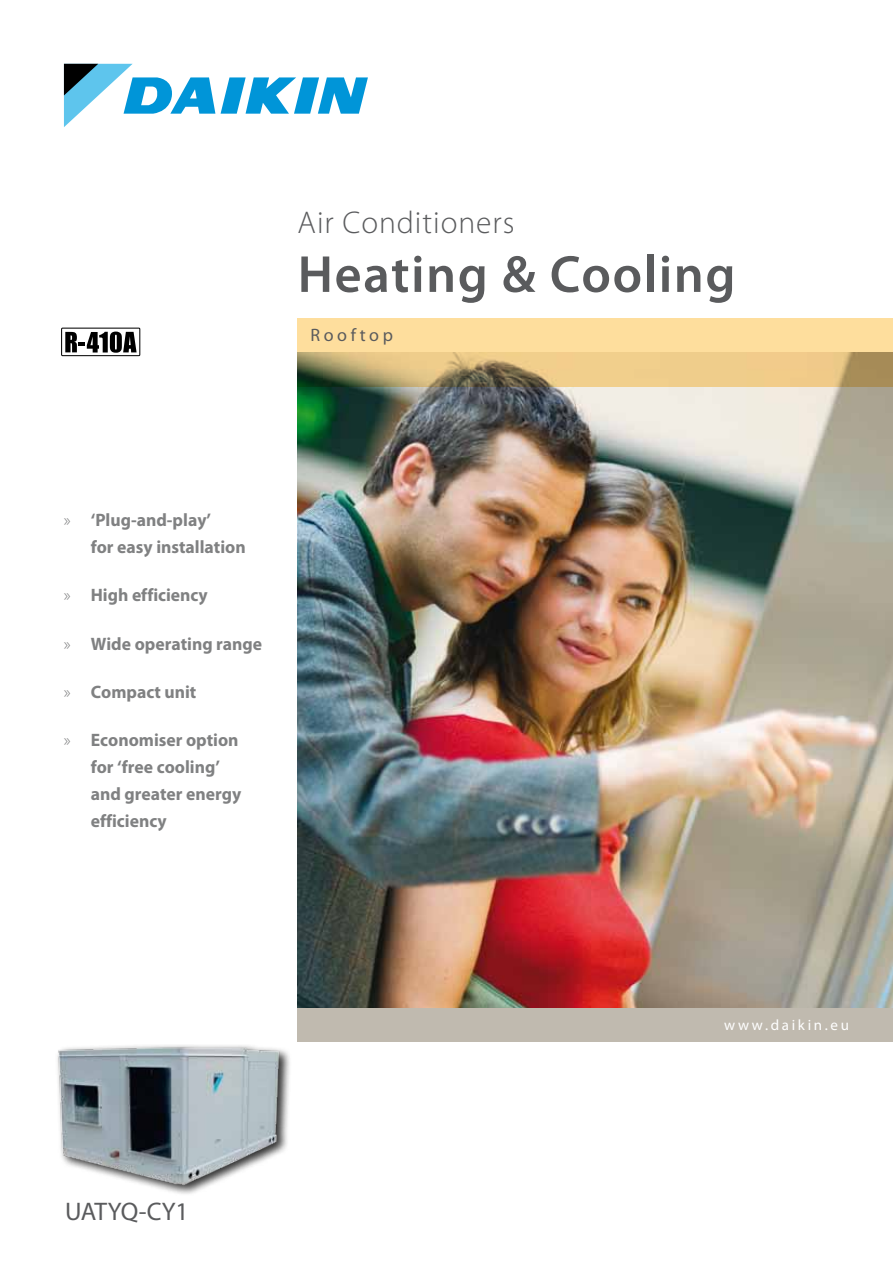
<style>
.page{position:relative;width:893px;height:1263px;background:#fff}
.page>*{position:absolute;margin:0;border:0;box-sizing:border-box;transform-origin:0 0}
.t1{font:600 52.5px "Myriad Pro";letter-spacing:.03em;color:#5a5b5d}
.t2{font:300 31.5px "Myriad Pro";letter-spacing:.03em;color:#5a5b5d}
.t3{font:25.5px "Myriad Pro";letter-spacing:-.015em;color:#5a5b5d}
.t4{font:700 18px/27px "Myriad Pro";color:#808182}
.t5{font:18px "Myriad Pro";letter-spacing:.2em;color:#5a5b5d}
.t6{font:15px "Myriad Pro";letter-spacing:.175em;color:#fff}
.s1{font-weight:300}
</style>
<div class="page">
<div style="left:298px;top:1008px;width:595px;height:34px;background:#c0baaf"></div>
<img style="left:298px;top:387px;width:595px;height:621px">
<svg style="left:298px;top:319px;width:595px;height:68px;background:#e4c78a"></svg>
<div style="left:61px;top:328px;width:79px;height:28px;border:1px solid #000"></div>
<svg style="left:65px;top:332px;width:72px;height:21px"></svg>
<svg style="left:221px;top:77px;width:147px;height:37px"></svg>
<svg style="left:64px;top:64px;width:151px;height:63px"></svg>
<div style="left:55px;top:1044px;width:237px;height:153px;background:#000;opacity:.75"></div>
<img style="left:55px;top:1044px;width:231px;height:144px">
<h2 class="t2" style="left:298px;top:203px;width:218px">Air Conditioners</h2>
<h1 class="t1" style="left:298px;top:241px;width:439px">Heating &amp; Cooling</h1>
<p class="t5" style="left:310px;top:324px;width:84px">Rooftop</p>
<p class="t4" style="left:91px;top:506px;width:156px;text-indent:-27px"><span class="s1">»</span> ‘Plug-and-play’<br>for easy installation</p>
<p class="t4" style="left:64px;top:581px;width:146px"><span class="s1">»</span> High efficiency</p>
<p class="t4" style="left:64px;top:629px;width:200px"><span class="s1">»</span> Wide operating range</p>
<p class="t4" style="left:64px;top:678px;width:134px"><span class="s1">»</span> Compact unit</p>
<p class="t4" style="left:91px;top:726px;width:152px;text-indent:-27px"><span class="s1">»</span> Economiser option for ‘free cooling’ and greater energy efficiency</p>
<h3 class="t3" style="left:65px;top:1195px;width:125px">UATYQ-CY1</h3>
<p class="t6" style="left:724px;top:1015px;width:126px">www.daikin.eu</p>
</div>
